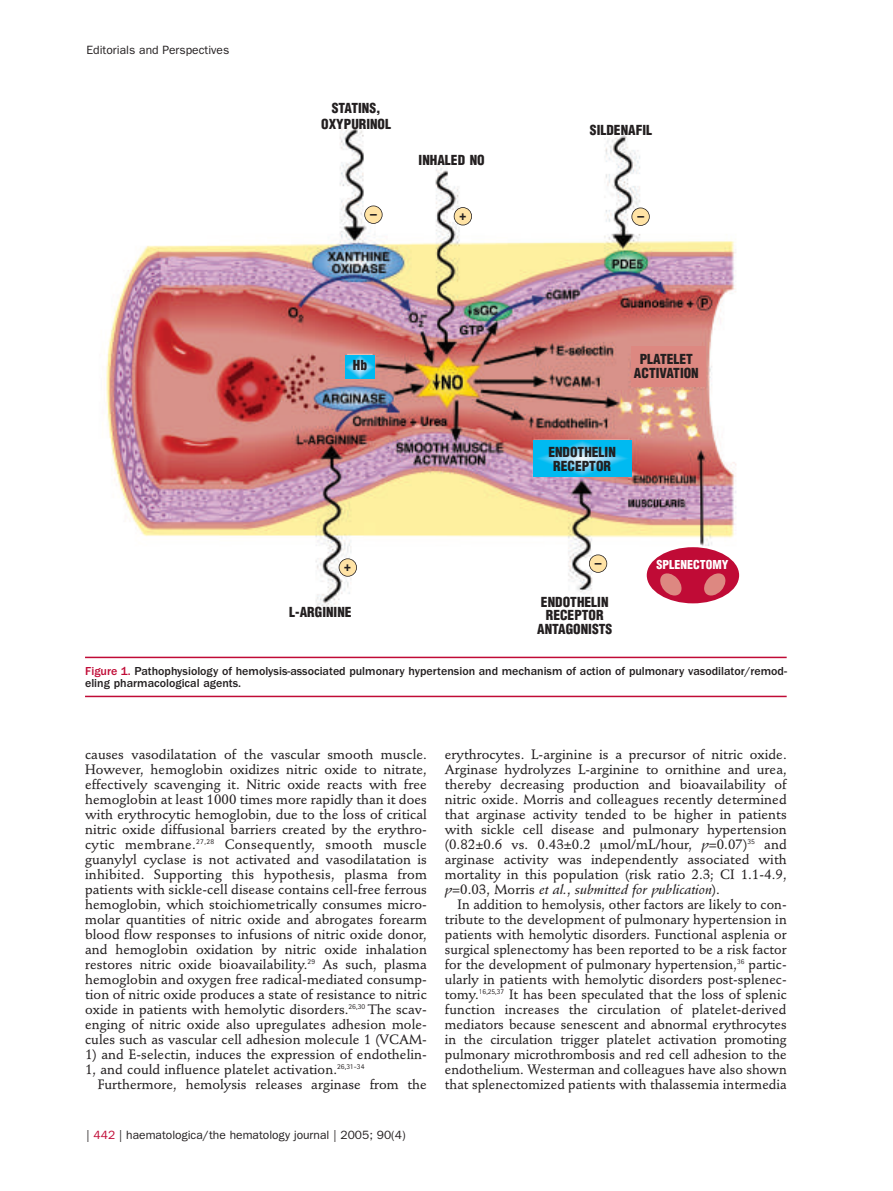
<style>
.page{position:relative;width:893px;height:1191px;background:#fff}
.page>*{position:absolute;margin:0;border:0;box-sizing:border-box;transform-origin:0 0}
.t1{font:500 13.5px/15px "Stempel Schneidler";letter-spacing:.005em;color:#231f20;text-align:justify}
.t2{font:900 condensed 13.5px/13.5px "Helvetica";color:#231f20;text-align:center}
.t3{font:italic 13.5px "Stempel Schneidler Med";letter-spacing:.005em;color:#231f20}
.t4{font:500 12px/12px "Franklin Gothic";color:#231f20}
.t5{font:12px "Franklin Gothic";color:#231f20}
.t6{font:900 condensed 12px "Helvetica";color:#fff}
.s1{color:#c00b36}
.s2{font-family:"Stempel Schneidler Med";font-weight:400;font-style:italic}
.s3{font-family:"Stempel Schneidler";font-weight:500;font-style:normal}
</style>
<div class="page">
<img style="left:106px;top:126px;width:634px;height:480px">
<hr style="left:85px;top:656px;width:702px;height:2px;background:#c00b36">
<hr style="left:85px;top:695px;width:702px;height:2px;background:#c00b36">
<div style="left:339px;top:559px;width:18px;height:17px;background:#ffe3a5;border-radius:50%"></div>
<div style="left:339px;top:558px;width:18px;height:18px;border:2px solid #231f20;border-radius:50%"></div>
<div style="left:589px;top:555px;width:18px;height:17px;background:#ffe3a5;border-radius:50%"></div>
<div style="left:589px;top:554px;width:18px;height:19px;border:2px solid #231f20;border-radius:50%"></div>
<div style="left:454px;top:207px;width:18px;height:18px;background:#ffe3a5;border-radius:50%"></div>
<div style="left:454px;top:207px;width:18px;height:18px;border:2px solid #231f20;border-radius:50%"></div>
<div style="left:632px;top:208px;width:17px;height:17px;background:#ffe3a5;border-radius:50%"></div>
<div style="left:631px;top:207px;width:19px;height:19px;border:2px solid #231f20;border-radius:50%"></div>
<div style="left:365px;top:206px;width:17px;height:17px;background:#ffe3a5;border-radius:50%"></div>
<div style="left:364px;top:205px;width:19px;height:19px;border:2px solid #231f20;border-radius:50%"></div>
<div style="left:647px;top:547px;width:92px;height:56px;background:#c00b36;border-radius:50%"></div>
<svg style="left:659px;top:573px;width:23px;height:24px"></svg>
<svg style="left:704px;top:573px;width:23px;height:24px"></svg>
<svg style="left:345px;top:355px;width:30px;height:24px"></svg>
<svg style="left:534px;top:441px;width:97px;height:35px;background:#32c4f3"></svg>
<div style="left:631px;top:347px;width:75px;height:40px;background:#dd8881"></div>
<p class="t5" style="left:87px;top:46px;width:144px">Editorials and Perspectives</p>
<p class="t2" style="left:321px;top:101px;width:71px;line-height:16.2px">STATINS,<br>OXYPURINOL</p>
<p class="t2" style="left:370px;top:208px;width:8px">–</p>
<p class="t2" style="left:419px;top:154px;width:68px">INHALED NO</p>
<p class="t2" style="left:459px;top:209px;width:8px">+</p>
<p class="t2" style="left:353px;top:360px;width:16px">Hb</p>
<p class="t2" style="left:344px;top:560px;width:8px">+</p>
<p class="t2" style="left:590px;top:124px;width:64px">SILDENAFIL</p>
<p class="t2" style="left:637px;top:210px;width:8px">–</p>
<p class="t2" style="left:634px;top:353px;width:66px">PLATELET<br>ACTIVATION</p>
<p class="t2" style="left:548px;top:447px;width:69px">ENDOTHELIN<br>RECEPTOR</p>
<p class="t2" style="left:595px;top:557px;width:8px">–</p>
<p class="t6" style="left:656px;top:560px;width:74px">SPLENECTOMY</p>
<p class="t2" style="left:289px;top:606px;width:64px">L-ARGININE</p>
<p class="t2" style="left:537px;top:596px;width:77px">ENDOTHELIN<br>RECEPTOR<br>ANTAGONISTS</p>
<p class="t4" style="left:85px;top:666px;width:703px"><span class="s1">Figure 1.</span> Pathophysiology of hemolysis-associated pulmonary hypertension and mechanism of action of pulmonary vasodilator/remod&shy;eling pharmacological agents.</p>
<p class="t1" style="left:85px;top:748px;width:343px">causes vasodilatation of the vascular smooth muscle.<br>However, hemoglobin oxidizes nitric oxide to nitrate, effectively scavenging it. Nitric oxide reacts with free hemoglobin at least 1000 times more rapidly than it does with erythrocytic hemoglobin, due to the loss of critical nitric oxide diffusional barriers created by the erythro&shy;cytic membrane.<sup>27,28</sup> Consequently, smooth muscle guanylyl cyclase is not activated and vasodilatation is inhibited. Supporting this hypothesis, plasma from patients with sickle-cell disease contains cell-free ferrous hemoglobin, which stoichiometrically consumes micro&shy;molar quantities of nitric oxide and abrogates forearm blood flow responses to infusions of nitric oxide donor, and hemoglobin oxidation by nitric oxide inhalation restores nitric oxide bioavailability.<sup>29</sup> As such, plasma hemoglobin and oxygen free radical-mediated consump&shy;tion of nitric oxide produces a state of resistance to nitric oxide in patients with hemolytic disorders.<sup>26,30</sup> The scav&shy;enging of nitric oxide also upregulates adhesion mole&shy;cules such as vascular cell adhesion molecule 1 (VCAM-</p>
<p class="t1" style="left:85px;top:1048px;width:343px">1) and E-selectin, induces the expression of endothelin-<br>1, and could influence platelet activation.<sup>26,31-34</sup></p>
<p class="t1" style="left:98px;top:1078px;width:331px">Furthermore, hemolysis releases arginase from the</p>
<p class="t5" style="left:87px;top:1130px;width:321px">| <span class="s1">442</span> | haematologica/the hematology journal | 2005; 90(4)</p>
<p class="t1" style="left:445px;top:748px;width:343px">erythrocytes. L-arginine is a precursor of nitric oxide.<br>Arginase hydrolyzes L-arginine to ornithine and urea, thereby decreasing production and bioavailability of nitric oxide. Morris and colleagues recently determined that arginase activity tended to be higher in patients with sickle cell disease and pulmonary hypertension (0.82±0.6 vs. 0.43±0.2</p>
<p class="t1" style="left:445px;top:838px;width:343px;text-indent:163px">mol/mL/hour, <span class="s2">p</span>=0.07)<sup>35</sup> and arginase activity was independently associated with mortality in this population (risk ratio 2.3; CI 1.1-4.9,</p>
<p class="t3" style="left:445px;top:883px;width:277px">p<span class="s3">=0.03, Morris</span> et al.<span class="s3">,</span> submitted for publication<span class="s3">).</span></p>
<p class="t1" style="left:445px;top:898px;width:343px;text-indent:13px">In addition to hemolysis, other factors are likely to con&shy;tribute to the development of pulmonary hypertension in patients with hemolytic disorders. Functional asplenia or surgical splenectomy has been reported to be a risk factor for the development of pulmonary hypertension,<sup>36</sup> partic&shy;ularly in patients with hemolytic disorders post-splenec&shy;tomy.<sup>16,25,37</sup> It has been speculated that the loss of splenic function increases the circulation of platelet-derived mediators because senescent and abnormal erythrocytes in the circulation trigger platelet activation promoting pulmonary microthrombosis and red cell adhesion to the endothelium. Westerman and colleagues have also shown that splenectomized patients with thalassemia intermedia</p>
</div>
